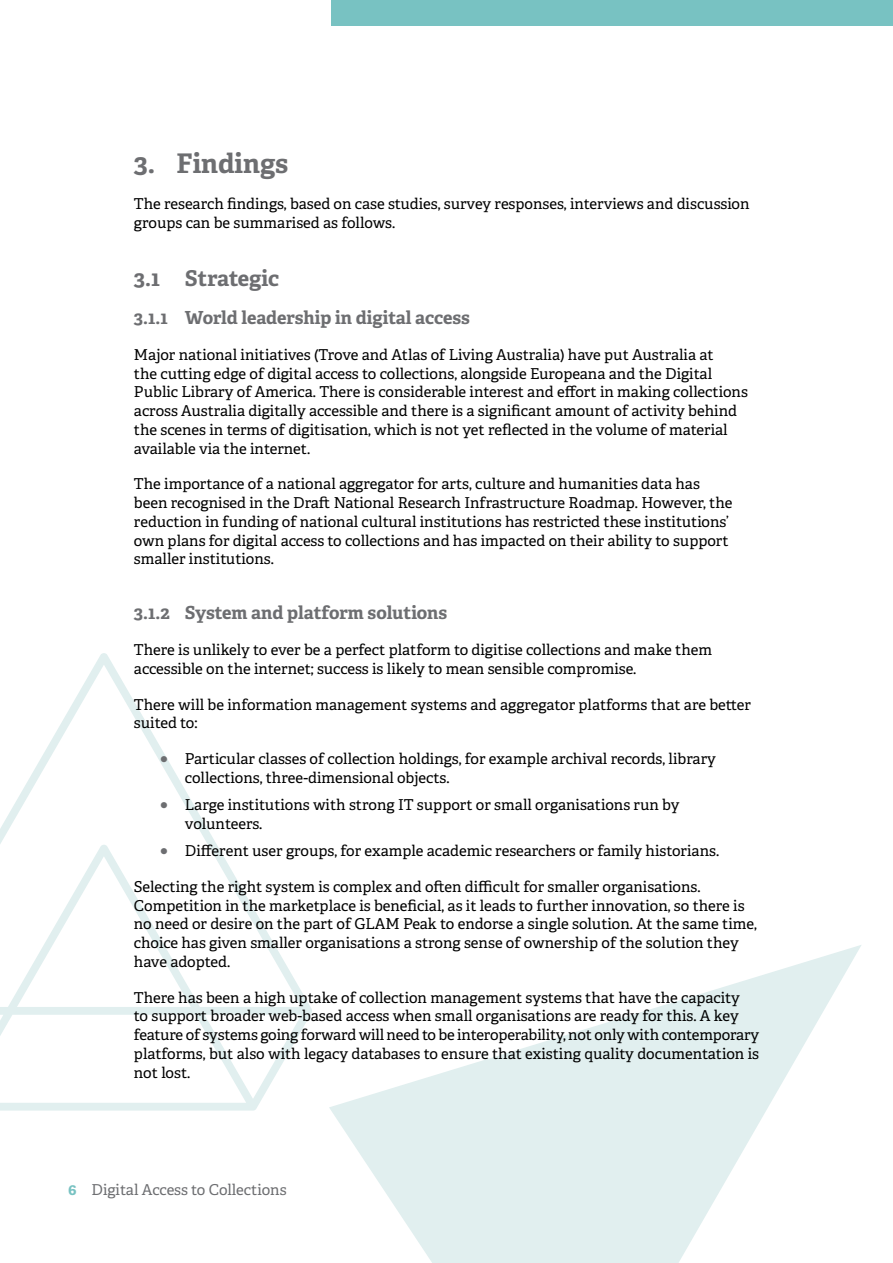
<style>
.page{position:relative;width:893px;height:1263px;background:#fff}
.page>*{position:absolute;margin:0;border:0;box-sizing:border-box;transform-origin:0 0}
.t1{font:700 27px "Adelle PE";color:#6d6e71}
.t2{font:700 21.75px "Adelle PE";letter-spacing:-.005em;color:#6d6e71}
.t3{font:700 18px "Adelle PE";letter-spacing:-.005em;color:#6d6e71}
.t4{font:15px/18.8px "Adelle PE";color:#000}
.t5{font:15px "Adelle PE";color:#6d6e71}
.s1{color:#6d6e71}
.s2{font-weight:700;color:#78c2c2}
</style>
<div class="page">
<div style="left:332px;top:0;width:561px;height:26px;background:#78c2c2"></div>
<svg style="left:0;top:653px;width:312px;height:457px"></svg>
<svg style="left:329px;top:945px;width:532px;height:318px;fill:#e1efef"></svg>
<h1 class="t1" style="left:134px;top:144px;width:156px">3. Findings</h1>
<p class="t4" style="left:134px;top:194px;width:617px">The research findings, based on case studies, survey responses, interviews and discussion groups can be summarised as follows.</p>
<h2 class="t2" style="left:134px;top:263px;width:147px">3.1 Strategic</h2>
<p class="t3" style="left:134px;top:305px;width:337px">3.1.1 World leadership in digital access</p>
<p class="t4" style="left:134px;top:344px;width:615px">Major national initiatives (Trove and Atlas of Living Australia) have put Australia at<br>the cutting edge of digital access to collections, alongside Europeana and the Digital Public Library of America. There is considerable interest and effort in making collections across Australia digitally accessible and there is a significant amount of activity behind the scenes in terms of digitisation, which is not yet reflected in the volume of material available via the internet.</p>
<p class="t4" style="left:134px;top:474px;width:600px">The importance of a national aggregator for arts, culture and humanities data has been recognised in the Draft National Research Infrastructure Roadmap. However, the reduction in funding of national cultural institutions has restricted these institutions’ own plans for digital access to collections and has impacted on their ability to support smaller institutions.</p>
<p class="t3" style="left:134px;top:600px;width:315px">3.1.2 System and platform solutions</p>
<p class="t4" style="left:134px;top:640px;width:580px">There is unlikely to ever be a perfect platform to digitise collections and make them accessible on the internet; success is likely to mean sensible compromise.</p>
<p class="t4" style="left:134px;top:694px;width:618px">There will be information management systems and aggregator platforms that are better suited to:</p>
<p class="t4" style="left:185px;top:749px;width:532px;text-indent:-26px"><span class="s1">○</span> Particular classes of collection holdings, for example archival records, library collections, three-dimensional objects.</p>
<p class="t4" style="left:185px;top:795px;width:496px;text-indent:-26px"><span class="s1">○</span> Large institutions with strong IT support or small organisations run by volunteers.</p>
<p class="t4" style="left:159px;top:841px;width:561px"><span class="s1">○</span> Different user groups, for example academic researchers or family historians.</p>
<p class="t4" style="left:134px;top:876px;width:624px">Selecting the right system is complex and often difficult for smaller organisations.<br>Competition in the marketplace is beneficial, as it leads to further innovation, so there is no need or desire on the part of GLAM Peak to endorse a single solution. At the same time, choice has given smaller organisations a strong sense of ownership of the solution they have adopted.</p>
<p class="t4" style="left:134px;top:987px;width:627px">There has been a high uptake of collection management systems that have the capacity<br>to support broader web-based access when small organisations are ready for this. A key feature of systems going forward will need to be interoperability, not only with contemporary platforms, but also with legacy databases to ensure that existing quality documentation is not lost.</p>
<p class="t5" style="left:68px;top:1179px;width:220px"><span class="s2">6</span> Digital Access to Collections</p>
</div>
